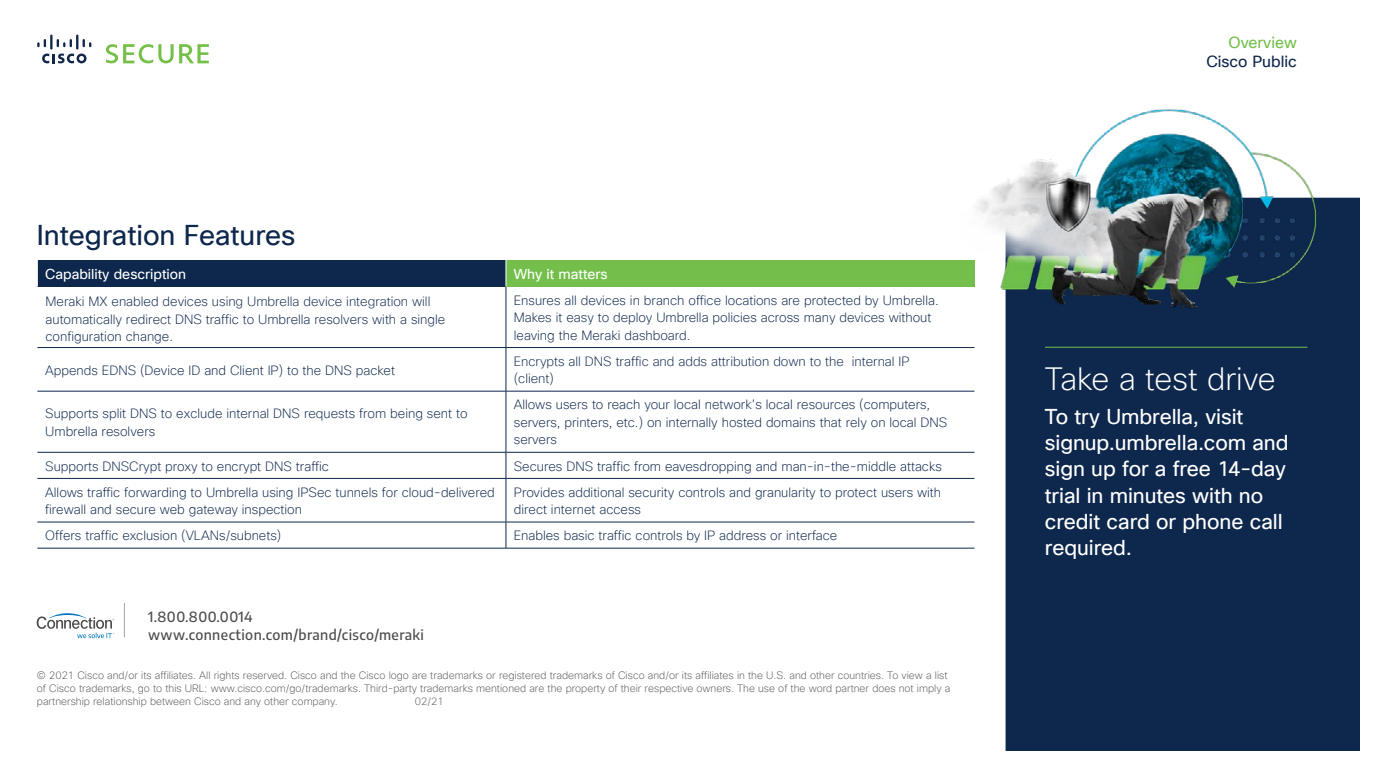
<style>
.page{position:relative;width:1386px;height:780px;background:#fff}
.page>*{position:absolute;margin:0;border:0;box-sizing:border-box;transform-origin:0 0}
.t1{font:200 31.5px "Cisco Sans TT";color:#fff}
.t2{font:28px "Cisco Sans TT";color:#0d274d}
.t3{font:21px/26.2px "Cisco Sans TT";letter-spacing:-.005em;color:#fff}
.t4{font:15.75px/19.2px "Cisco Sans TT";color:#0d274d;text-align:right}
.Cobrand_CTA{font:500 14px "Encode Sans";letter-spacing:.03em;color:#4b4c4d}
.t5{font:14px "Cisco Sans TT";color:#fff}
.t6{font:200 13.12px/17.5px "Cisco Sans TT";color:#0d274d}
.t7{font:200 10.5px/13.1px "Cisco Sans TT";color:#58595b}
.s1{color:#74bf4b}
</style>
<div class="page">
<svg style="left:37px;top:35px;width:54px;height:28px"></svg>
<svg style="left:106px;top:44px;width:103px;height:19px"></svg>
<div style="left:37px;top:260px;width:469px;height:27px;background:#0d274d"></div>
<div style="left:506px;top:260px;width:469px;height:27px;background:#74bf4b"></div>
<hr style="left:37px;top:347px;width:469px;height:1px;background:#0d274d">
<hr style="left:506px;top:347px;width:469px;height:1px;background:#0d274d">
<hr style="left:37px;top:391px;width:469px;height:1px;background:#0d274d">
<hr style="left:506px;top:391px;width:469px;height:1px;background:#0d274d">
<hr style="left:506px;top:287px;width:1px;height:60px;background:#0d274d">
<hr style="left:506px;top:348px;width:1px;height:43px;background:#0d274d">
<hr style="left:506px;top:391px;width:1px;height:61px;background:#0d274d">
<svg style="left:506px;top:453px;width:1px;height:25px"></svg>
<hr style="left:506px;top:479px;width:1px;height:43px;background:#0d274d">
<svg style="left:506px;top:523px;width:1px;height:25px"></svg>
<svg style="left:37px;top:260px;width:1px;height:27px"></svg>
<hr style="left:37px;top:452px;width:469px;height:1px;background:#0d274d">
<hr style="left:506px;top:452px;width:469px;height:1px;background:#0d274d">
<hr style="left:37px;top:478px;width:469px;height:1px;background:#0d274d">
<hr style="left:506px;top:478px;width:469px;height:1px;background:#0d274d">
<hr style="left:37px;top:522px;width:469px;height:1px;background:#0d274d">
<hr style="left:506px;top:522px;width:469px;height:1px;background:#0d274d">
<hr style="left:37px;top:548px;width:469px;height:1px;background:#0d274d">
<hr style="left:506px;top:548px;width:469px;height:1px;background:#0d274d">
<svg style="left:506px;top:260px;width:1px;height:27px"></svg>
<div style="left:1006px;top:198px;width:354px;height:553px;background:#0d274d"></div>
<img style="left:974px;top:109px;width:342px;height:201px">
<hr style="left:1045px;top:347px;width:262px;height:1px;background:#74bf4b">
<svg style="left:37px;top:613px;width:77px;height:25px"></svg>
<hr style="left:124px;top:603px;width:1px;height:34px;background:#a3a4a8">
<p class="t2" style="left:37px;top:217px;width:260px">Integration Features</p>
<p class="t5" style="left:45px;top:265px;width:142px">Capability description</p>
<p class="t5" style="left:514px;top:265px;width:95px">Why it matters</p>
<p class="t6" style="left:46px;top:293px;width:401px">Meraki MX enabled devices using Umbrella device integration will automatically redirect DNS traffic to Umbrella resolvers with a single configuration change.</p>
<p class="t6" style="left:514px;top:291px;width:426px">Ensures all devices in branch office locations are protected by Umbrella.<br>Makes it easy to deploy Umbrella policies across many devices without leaving the Meraki dashboard.</p>
<p class="t6" style="left:45px;top:361px;width:351px">Appends EDNS (Device ID and Client IP) to the DNS packet</p>
<p class="t6" style="left:514px;top:353px;width:397px">Encrypts all DNS traffic and adds attribution down to the internal IP (client)</p>
<p class="t6" style="left:45px;top:405px;width:424px">Supports split DNS to exclude internal DNS requests from being sent to<br>Umbrella resolvers</p>
<p class="t6" style="left:514px;top:396px;width:435px">Allows users to reach your local network’s local resources (computers, servers, printers, etc.) on internally hosted domains that rely on local DNS servers</p>
<p class="t6" style="left:45px;top:457px;width:285px">Supports DNSCrypt proxy to encrypt DNS traffic</p>
<p class="t6" style="left:514px;top:457px;width:430px">Secures DNS traffic from eavesdropping and man-in-the-middle attacks</p>
<p class="t6" style="left:45px;top:483px;width:451px">Allows traffic forwarding to Umbrella using IPSec tunnels for cloud-delivered firewall and secure web gateway inspection</p>
<p class="t6" style="left:514px;top:483px;width:429px">Provides additional security controls and granularity to protect users with direct internet access</p>
<p class="t6" style="left:45px;top:527px;width:238px">Offers traffic exclusion (VLANs/subnets)</p>
<p class="t6" style="left:514px;top:527px;width:325px">Enables basic traffic controls by IP address or interface</p>
<p class="Cobrand_CTA" style="left:148px;top:606px;width:106px">1.800.800.0014</p>
<p class="Cobrand_CTA" style="left:148px;top:625px;width:277px">www.connection.com/brand/cisco/meraki</p>
<p class="t7" style="left:37px;top:668px;width:915px">© 2021 Cisco and/or its affiliates. All rights reserved. Cisco and the Cisco logo are trademarks or registered trademarks of Cisco and/or its affiliates in the U.S. and other countries. To view a list of Cisco trademarks, go to this URL: www.cisco.com/go/trademarks. Third-party trademarks mentioned are the property of their respective owners. The use of the word partner does not imply a partnership relationship between Cisco and any other company.</p>
<p class="t7" style="left:415px;top:695px;width:30px">02/21</p>
<p class="t4" style="left:1206px;top:33px;width:92px"><span class="s1">Overview<br></span>Cisco Public</p>
<p class="t1" style="left:1045px;top:359px;width:232px">Take a test drive</p>
<p class="t3" style="left:1045px;top:403px;width:245px">To try Umbrella, visit signup.umbrella.com and sign up for a free 14-day trial in minutes with no credit card or phone call required.</p>
</div>
